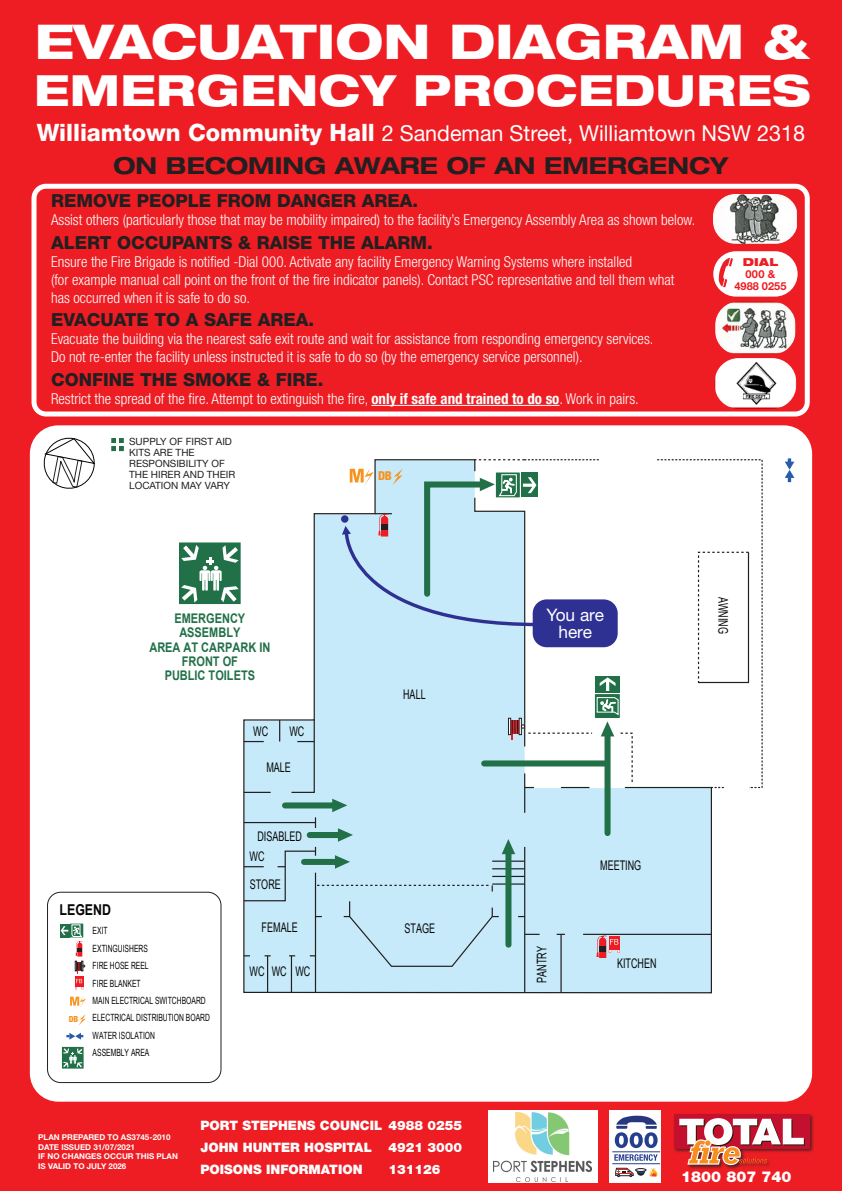
<style>
.page{position:relative;width:842px;height:1191px;background:#ee1d23}
.page>*{position:absolute;margin:0;border:0;box-sizing:border-box;transform-origin:0 0}
.t1{font:800 expanded 48px "Helvetica Neue LT Std";color:#fff}
.t2{font:800 expanded 43px "Helvetica Neue LT Std";letter-spacing:.015em;color:#fff}
.t3{font:700 expanded 23.4px "Helvetica Neue LT Std";color:#231f20}
.t4{font:22px "Helvetica Neue LT Std";color:#fff}
.t5{font:800 18px "Helvetica Neue LT Std";color:#231f20}
.t6{font:17.3px/16.9px "Helvetica Neue LT Std";color:#fff;text-align:center}
.t7{font:300 condensed 15px/18px "Helvetica Neue LT Std";color:#fff}
.t8{font:900 15px "Helvetica Neue LT Std";color:#fff}
.t9{font:700 14.9px "Arial";color:#050504;scale:.83 1}
.t10{font:13.3px "Arial Narrow";color:#050504;scale:.83 1}
.t11{font:700 13.3px/14.5px "Arial";color:#217048;text-align:center;scale:.83 1}
.t12{font:900 13px/22px "Helvetica Neue LT Std";color:#fff}
.t13{font:800 condensed 12.3px "Helvetica Neue LT Std";color:#f7931d}
.t14{font:700 11px/12px "Helvetica Neue LT Std";color:#ee1d23;text-align:center}
.t15{font:900 expanded 11px "Helvetica Neue LT Std";color:#ee1d23}
.t16{font:10px/17.4px "Arial Narrow";color:#050504;scale:.83 1}
.t17{font:10px/11px "Helvetica Neue LT Std";color:#231f20}
.t18{font:800 condensed 8.4px "Helvetica Neue LT Std";color:#f7931d}
.t19{font:700 8px/9.6px "Helvetica Neue LT Std";color:#fff}
.s1{font-weight:800;font-size:24px}
.s2{font-weight:700}
</style>
<div class="page">
<div style="left:30px;top:425px;width:782px;height:676px;background:#fff;border-radius:28px"></div>
<div style="left:673px;top:1113px;width:141px;height:57px;background:#231f20;opacity:.75"></div>
<div style="left:674px;top:1114px;width:135px;height:34px;background:#c3102f"></div>
<svg style="left:679px;top:1118px;width:126px;height:47px"></svg>
<div style="left:609px;top:1110px;width:52px;height:72px;background:#fff"></div>
<svg style="left:614px;top:1154px;width:44px;height:6px"></svg>
<svg style="left:615px;top:1115px;width:43px;height:33px"></svg>
<hr style="left:612px;top:1151px;width:48px;height:1px;background:#253f8e">
<hr style="left:612px;top:1163px;width:48px;height:1px;background:#253f8e">
<svg style="left:615px;top:1167px;width:43px;height:9px"></svg>
<div style="left:488px;top:1110px;width:109px;height:72px;background:#fff"></div>
<img style="left:493px;top:1112px;width:99px;height:69px">
<div style="left:32px;top:184px;width:778px;height:232px;border:5px solid #fff;border-radius:12px"></div>
<hr style="left:371px;top:405px;width:188px;height:1px;background:#fff">
<img style="left:713px;top:194px;width:85px;height:50px">
<div style="left:713px;top:251px;width:85px;height:46px;background:#fff;border-radius:23px"></div>
<img style="left:715px;top:301px;width:81px;height:54px">
<img style="left:714px;top:358px;width:82px;height:51px">
<svg style="left:719px;top:258px;width:14px;height:29px"></svg>
<svg style="left:43px;top:437px;width:52px;height:52px"></svg>
<svg style="left:243px;top:459px;width:470px;height:535px"></svg>
<hr style="left:524px;top:847px;width:1px;height:145px;background:#231f20">
<hr style="left:560px;top:935px;width:2px;height:57px;background:#231f20">
<hr style="left:583px;top:933px;width:128px;height:2px;background:#231f20">
<hr style="left:315px;top:872px;width:1px;height:120px;background:#231f20">
<hr style="left:267px;top:955px;width:1px;height:37px;background:#231f20">
<hr style="left:291px;top:955px;width:1px;height:37px;background:#231f20">
<svg style="left:475px;top:459px;width:123px;height:1px"></svg>
<svg style="left:655px;top:459px;width:108px;height:329px"></svg>
<div style="left:723px;top:784px;width:25px;height:8px;background:#fff"></div>
<div style="left:179px;top:542px;width:62px;height:62px;border:1px solid #217048"></div>
<svg style="left:785px;top:458px;width:9px;height:24px"></svg>
<svg style="left:181px;top:468px;width:452px;height:499px"></svg>
<div style="left:62px;top:1047px;width:21px;height:21px;border:1px solid #217048"></div>
<svg style="left:63px;top:1048px;width:20px;height:19px"></svg>
<svg style="left:75px;top:976px;width:8px;height:3px"></svg>
<svg style="left:75px;top:979px;width:8px;height:10px"></svg>
<svg style="left:70px;top:996px;width:16px;height:12px"></svg>
<svg style="left:66px;top:1033px;width:17px;height:6px"></svg>
<div style="left:70px;top:923px;width:13px;height:14px;background:#a8c7b7"></div>
<svg style="left:60px;top:924px;width:1px;height:13px"></svg>
<svg style="left:61px;top:924px;width:24px;height:49px"></svg>
<svg style="left:79px;top:1014px;width:7px;height:11px"></svg>
<div style="left:47px;top:891px;width:174px;height:192px;border:1px solid #231f20;border-radius:13px"></div>
<svg style="left:111px;top:438px;width:13px;height:13px"></svg>
<h1 class="t1" style="left:35px;top:11px;width:777px">EVACUATION DIAGRAM &amp;</h1>
<h2 class="t2" style="left:34px;top:63px;width:778px">EMERGENCY PROCEDURES</h2>
<p class="t4" style="left:37px;top:120px;width:770px"><span class="s1">Williamtown Community Hall</span> 2 Sandeman Street, Williamtown NSW 2318</p>
<h3 class="t3" style="left:114px;top:151px;width:616px">ON BECOMING AWARE OF AN EMERGENCY</h3>
<p class="t5" style="left:51px;top:190px;width:369px">REMOVE PEOPLE FROM DANGER AREA.</p>
<p class="t7" style="left:51px;top:210px;width:646px">Assist others (particularly those that may be mobility impaired) to the facility’s Emergency Assembly Area as shown below.</p>
<p class="t5" style="left:51px;top:231px;width:383px">ALERT OCCUPANTS &amp; RAISE THE ALARM.</p>
<p class="t7" style="left:51px;top:252px;width:625px">Ensure the Fire Brigade is notified -Dial 000. Activate any facility Emergency Warning Systems where installed<br>(for example manual call point on the front of the fire indicator panels). Contact PSC representative and tell them what has occurred when it is safe to do so.</p>
<p class="t5" style="left:51px;top:309px;width:265px">EVACUATE TO A SAFE AREA.</p>
<p class="t7" style="left:51px;top:330px;width:604px">Evacuate the building via the nearest safe exit route and wait for assistance from responding emergency services.<br>Do not re-enter the facility unless instructed it is safe to do so (by the emergency service personnel).</p>
<p class="t5" style="left:51px;top:369px;width:274px">CONFINE THE SMOKE &amp; FIRE.</p>
<p class="t7" style="left:51px;top:389px;width:589px">Restrict the spread of the fire. Attempt to extinguish the fire, <span class="s2">only if safe and trained to do so</span>. Work in pairs.</p>
<p class="t15" style="left:743px;top:254px;width:37px">DIAL</p>
<p class="t14" style="left:734px;top:267px;width:53px">000 &amp;<br>4988 0255</p>
<p class="t17" style="left:129px;top:436px;width:108px">SUPPLY OF FIRST AID<br>KITS ARE THE<br>RESPONSIBILITY OF<br>THE HIRER AND THEIR<br>LOCATION MAY VARY</p>
<p class="t13" style="left:378px;top:468px;width:15px">DB</p>
<p class="t11" style="left:149px;top:611px;width:147px">EMERGENCY<br>ASSEMBLY<br>AREA AT CARPARK IN<br>FRONT OF<br>PUBLIC TOILETS</p>
<p class="t6" style="left:546px;top:606px;width:59px">You are here</p>
<p class="t9" style="left:60px;top:899px;width:64px">LEGEND</p>
<p class="t18" style="left:69px;top:1014px;width:11px">DB</p>
<p class="t16" style="left:93px;top:921px;width:143px">EXIT<br>EXTINGUISHERS<br>FIRE HOSE REEL<br>FIRE BLANKET<br>MAIN ELECTRICAL SWITCHBOARD<br>ELECTRICAL DISTRIBUTION BOARD<br>WATER ISOLATION<br>ASSEMBLY AREA</p>
<p class="t10" style="left:253px;top:721px;width:20px">WC</p>
<p class="t10" style="left:289px;top:721px;width:20px">WC</p>
<p class="t10" style="left:266px;top:758px;width:31px">MALE</p>
<p class="t10" style="left:257px;top:826px;width:55px">DISABLED</p>
<p class="t10" style="left:250px;top:846px;width:20px">WC</p>
<p class="t10" style="left:250px;top:874px;width:39px">STORE</p>
<p class="t10" style="left:403px;top:685px;width:29px">HALL</p>
<p class="t10" style="left:262px;top:917px;width:45px">FEMALE</p>
<p class="t10" style="left:404px;top:918px;width:38px">STAGE</p>
<p class="t10" style="left:250px;top:962px;width:75px">WC WC WC</p>
<p class="t19" style="left:38px;top:1132px;width:141px">PLAN PREPARED TO AS3745-2010<br>DATE ISSUED 31/07/2021<br>IF NO CHANGES OCCUR THIS PLAN<br>IS VALID TO JULY 2026</p>
<p class="t12" style="left:200px;top:1114px;width:263px">PORT STEPHENS COUNCIL 4988 0255<br>JOHN HUNTER HOSPITAL</p>
<p class="t12" style="left:388px;top:1136px;width:75px">4921 3000</p>
<p class="t12" style="left:200px;top:1158px;width:164px">POISONS INFORMATION</p>
<p class="t12" style="left:388px;top:1158px;width:54px">131126</p>
<p class="t10" style="left:532px;top:983px;width:46px;rotate:-90deg">PANTRY</p>
<p class="t10" style="left:600px;top:855px;width:51px">MEETING</p>
<p class="t10" style="left:617px;top:953px;width:49px">KITCHEN</p>
<p class="t10" style="left:733px;top:597px;width:46px;rotate:90deg">AWNING</p>
<p class="t8" style="left:681px;top:1168px;width:112px">1800 807 740</p>
</div>
